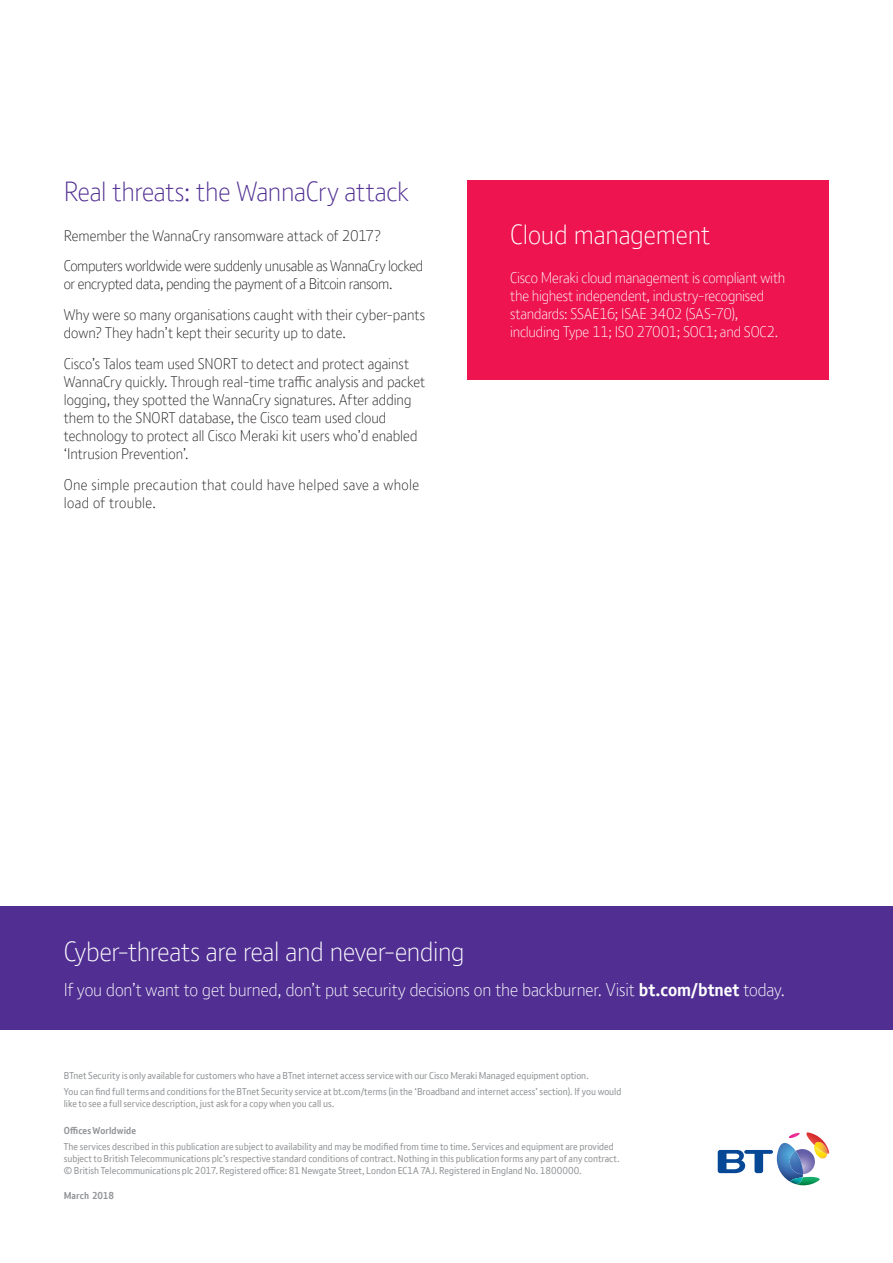
<style>
.page{position:relative;width:893px;height:1263px;background:#fff}
.page>*{position:absolute;margin:0;border:0;box-sizing:border-box;transform-origin:0 0}
.t1{font:300 27px "BT Font";letter-spacing:-.01em;color:#fff}
.t2{font:300 27px "BT Font";letter-spacing:-.01em;color:#502e92}
.t3{font:300 18px "BT Font";letter-spacing:-.01em;color:#fff}
.t4{font:300 15px/18px "BT Font";color:#231f20}
.t5{font:300 15px/18px "BT Font";letter-spacing:-.015em;color:#fff}
.t6{font:300 15px/18px "BT Font";letter-spacing:-.025em;color:#231f20}
.t7{font:300 15px/18px "BT Font";letter-spacing:.02em;color:#231f20}
._17__Small_Print{font:9.75px/11.7px "BT Font";letter-spacing:.005em;color:#939598}
._16__Small_Print_-_B{font:700 9.75px "BT Font";letter-spacing:.005em;color:#939598}
._18__Date{font:700 9.75px "BT Font";letter-spacing:.005em;color:#939598}
.s1{font-weight:700}
</style>
<div class="page">
<div style="left:468px;top:181px;width:361px;height:199px;background:#ed1450"></div>
<svg style="left:718px;top:1132px;width:111px;height:53px"></svg>
<div style="left:0;top:906px;width:893px;height:124px;background:#502e92"></div>
<p class="t2" style="left:64px;top:174px;width:346px">Real threats: the WannaCry attack</p>
<p class="t4" style="left:64px;top:226px;width:319px">Remember the WannaCry ransomware attack of 2017?</p>
<p class="t6" style="left:64px;top:257px;width:361px">Computers worldwide were suddenly unusable as WannaCry locked or encrypted data, pending the payment of a Bitcoin ransom.</p>
<p class="t4" style="left:64px;top:306px;width:363px">Why were so many organisations caught with their cyber-pants down? They hadn’t kept their security up to date.</p>
<p class="t4" style="left:64px;top:354px;width:363px">Cisco’s Talos team used SNORT to detect and protect against WannaCry quickly. Through real-time traffic analysis and packet logging, they spotted the WannaCry signatures. After adding them to the SNORT database, the Cisco team used cloud technology to protect all Cisco Meraki kit users who’d enabled ‘Intrusion Prevention’.</p>
<p class="t7" style="left:64px;top:475px;width:357px">One simple precaution that could have helped save a whole load of trouble.</p>
<p class="t1" style="left:510px;top:217px;width:201px">Cloud management</p>
<p class="t5" style="left:510px;top:269px;width:277px">Cisco Meraki cloud management is compliant with the highest independent, industry-recognised standards: SSAE16; ISAE 3402 (SAS-70), including Type 11; ISO 27001; SOC1; and SOC2.</p>
<p class="t1" style="left:64px;top:934px;width:402px">Cyber-threats are real and never-ending</p>
<p class="t3" style="left:64px;top:977px;width:723px">If you don’t want to get burned, don’t put security decisions on the backburner. Visit <span class="s1">bt.com/btnet</span> today.</p>
<p class="_17__Small_Print" style="left:64px;top:1070px;width:527px">BTnet Security is only available for customers who have a BTnet internet access service with our Cisco Meraki Managed equipment option.</p>
<p class="_17__Small_Print" style="left:64px;top:1086px;width:559px">You can find full terms and conditions for the BTnet Security service at bt.com/terms (in the ‘Broadband and internet access’ section). If you would like to see a full service description, just ask for a copy when you call us.</p>
<p class="_16__Small_Print_-_B" style="left:64px;top:1124px;width:74px">Offices Worldwide</p>
<p class="_17__Small_Print" style="left:64px;top:1141px;width:557px">The services described in this publication are subject to availability and may be modified from time to time. Services and equipment are provided subject to British Telecommunications plc’s respective standard conditions of contract. Nothing in this publication forms any part of any contract. © British Telecommunications plc 2017. Registered office: 81 Newgate Street, London EC1A 7AJ. Registered in England No. 1800000.</p>
<p class="_18__Date" style="left:64px;top:1189px;width:52px">March 2018</p>
</div>
